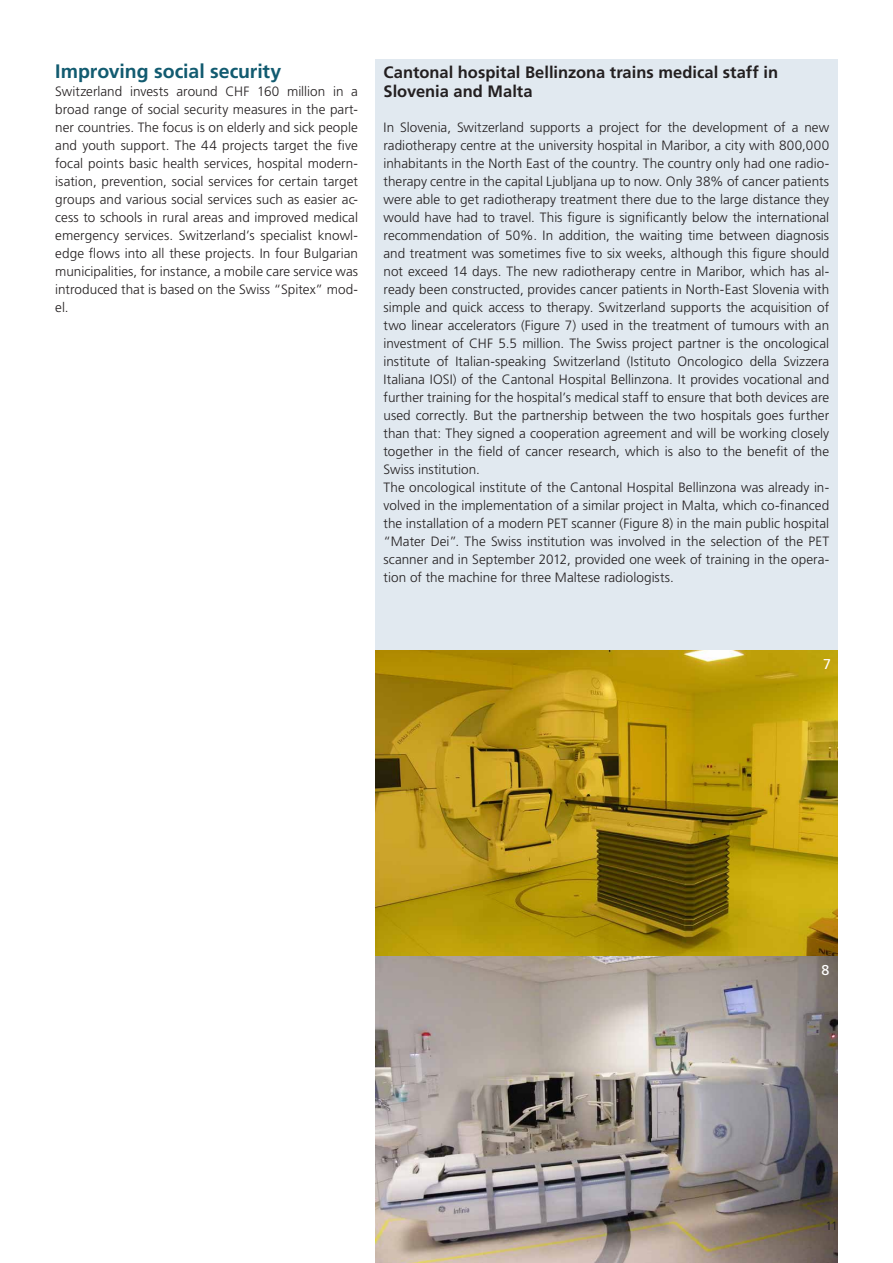
<style>
.page{position:relative;width:893px;height:1263px;background:#fff}
.page>*{position:absolute;margin:0;border:0;box-sizing:border-box;transform-origin:0 0}
.Zwischentitel_13pt{font:700 19.5px "Frutiger LT Pro";letter-spacing:-.005em;color:#125b70}
.Box-Titel{font:700 16.5px/20px "Frutiger LT Pro";color:#231f20}
._4_Lauf_Lead_9_5pt{font:14.25px "Frutiger LT Pro";color:#fff}
.Box-Text{font:300 13.5px/18px "Frutiger LT Pro";letter-spacing:.005em;color:#231f20;text-align:justify}
._4_Lauftext_9pt{font:300 13.5px/18px "Frutiger LT Pro";letter-spacing:.005em;color:#231f20;text-align:justify}
.t1{font:300 12px "Frutiger LT Pro";color:#231f20}
</style>
<div class="page">
<div style="left:375px;top:60px;width:463px;height:738px;background:#e1e9f0"></div>
<img style="left:375px;top:651px;width:463px;height:612px">
<p class="Zwischentitel_13pt" style="left:55px;top:59px;width:228px">Improving social security</p>
<p class="_4_Lauftext_9pt" style="left:55px;top:82px;width:304px">Switzerland invests around CHF 160 million in a broad range of social security measures in the part&shy;ner countries. The focus is on elderly and sick people and youth support. The 44 projects target the five focal points basic health services, hospital modern&shy;isation, prevention, social services for certain target groups and various social services such as easier ac&shy;cess to schools in rural areas and improved medical emergency services. Switzerland’s specialist knowl&shy;edge flows into all these projects. In four Bulgarian municipalities, for instance, a mobile care service was introduced that is based on the Swiss “Spitex” mod&shy;el.</p>
<p class="Box-Titel" style="left:384px;top:62px;width:396px">Cantonal hospital Bellinzona trains medical staff in<br>Slovenia and Malta</p>
<p class="Box-Text" style="left:384px;top:118px;width:447px">In Slovenia, Switzerland supports a project for the development of a new radiotherapy centre at the university hospital in Maribor, a city with 800,000 inhabitants in the North East of the country. The country only had one radio&shy;therapy centre in the capital Ljubljana up to now. Only 38% of cancer patients were able to get radiotherapy treatment there due to the large distance they would have had to travel. This figure is significantly below the international recommendation of 50%. In addition, the waiting time between diagnosis and treatment was sometimes five to six weeks, although this figure should not exceed 14 days. The new radiotherapy centre in Maribor, which has al&shy;ready been constructed, provides cancer patients in North-East Slovenia with simple and quick access to therapy. Switzerland supports the acquisition of two linear accelerators (Figure 7) used in the treatment of tumours with an investment of CHF 5.5 million. The Swiss project partner is the oncological institute of Italian-speaking Switzerland (Istituto Oncologico della Svizzera Italiana IOSI) of the Cantonal Hospital Bellinzona. It provides vocational and further training for the hospital’s medical staff to ensure that both devices are used correctly. But the partnership between the two hospitals goes further than that: They signed a cooperation agreement and will be working closely together in the field of cancer research, which is also to the benefit of the Swiss institution.</p>
<p class="Box-Text" style="left:384px;top:478px;width:447px">The oncological institute of the Cantonal Hospital Bellinzona was already in&shy;volved in the implementation of a similar project in Malta, which co-financed the installation of a modern PET scanner (Figure 8) in the main public hospital “Mater Dei”. The Swiss institution was involved in the selection of the PET scanner and in September 2012, provided one week of training in the opera&shy;tion of the machine for three Maltese radiologists.</p>
<p class="_4_Lauf_Lead_9_5pt" style="left:823px;top:655px;width:9px">7</p>
<p class="_4_Lauf_Lead_9_5pt" style="left:821px;top:961px;width:9px">8</p>
<p class="t1" style="left:826px;top:1218px;width:14px">11</p>
</div>
